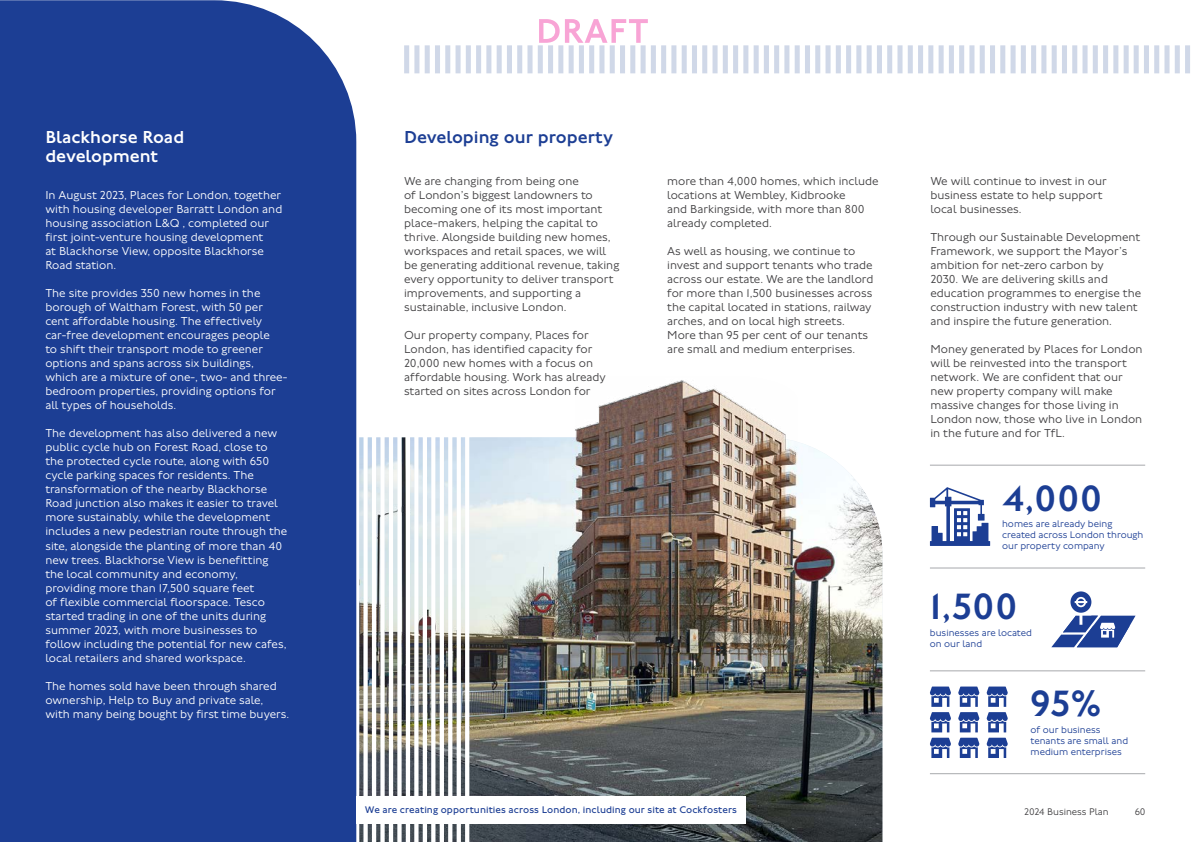
<style>
.page{position:relative;width:1191px;height:842px;background:#fff}
.page>*{position:absolute;margin:0;border:0;box-sizing:border-box;transform-origin:0 0}
.t1{font:500 38px "Johnston 100";letter-spacing:.005em;color:#1c3e94}
.t2{font:500 18px/19px "Johnston 100";color:#fff}
.t3{font:500 18px "Johnston 100";color:#1c3e94}
.t4{font:300 12px/14px "Johnston 100";color:#414042}
.t5{font:300 12px/14px "Johnston 100";color:#fff}
.t6{font:300 10px/11px "Johnston 100";color:#1c3e94}
.t7{font:10px "Johnston 100";letter-spacing:.005em;color:#1c3e94}
.t8{font:300 10px "Johnston 100";color:#414042}
</style>
<div class="page">
<img style="left:356px;top:437px;width:526px;height:405px">
<div style="left:0;top:0;width:356px;height:842px;background:#1c3e94"></div>
<div style="left:356px;top:796px;width:389px;height:28px;background:#fff"></div>
<svg style="left:929px;top:686px;width:22px;height:46px"></svg>
<svg style="left:958px;top:686px;width:21px;height:46px"></svg>
<svg style="left:986px;top:686px;width:22px;height:46px"></svg>
<svg style="left:930px;top:738px;width:21px;height:20px"></svg>
<svg style="left:958px;top:738px;width:21px;height:20px"></svg>
<svg style="left:986px;top:738px;width:22px;height:20px"></svg>
<hr style="left:930px;top:465px;width:215px;height:1px;background:#a7a9ac">
<hr style="left:930px;top:568px;width:215px;height:1px;background:#a7a9ac">
<hr style="left:930px;top:671px;width:215px;height:1px;background:#a7a9ac">
<hr style="left:930px;top:773px;width:215px;height:1px;background:#a7a9ac">
<svg style="left:930px;top:487px;width:60px;height:59px"></svg>
<svg style="left:1051px;top:591px;width:84px;height:56px"></svg>
<img style="left:574px;top:380px;width:225px;height:85px">
<svg style="left:404px;top:19px;width:786px;height:54px"></svg>
<h2 class="t2" style="left:45px;top:128px;width:140px">Blackhorse Road development</h2>
<p class="t5" style="left:45px;top:189px;width:238px">In August 2023, Places for London, together with housing developer Barratt London and housing association L&amp;Q , completed our first joint-venture housing development<br>at Blackhorse View, opposite Blackhorse Road station.</p>
<p class="t5" style="left:45px;top:287px;width:243px">The site provides 350 new homes in the borough of Waltham Forest, with 50 per cent affordable housing. The effectively car-free development encourages people<br>to shift their transport mode to greener options and spans across six buildings, which are a mixture of one-, two- and three&shy;bedroom properties, providing options for all types of households.</p>
<p class="t5" style="left:45px;top:427px;width:243px">The development has also delivered a new public cycle hub on Forest Road, close to the protected cycle route, along with 650 cycle parking spaces for residents. The transformation of the nearby Blackhorse Road junction also makes it easier to travel more sustainably, while the development includes a new pedestrian route through the site, alongside the planting of more than 40 new trees. Blackhorse View is benefitting the local community and economy, providing more than 17,500 square feet<br>of flexible commercial floorspace. Tesco started trading in one of the units during summer 2023, with more businesses to follow including the potential for new cafes, local retailers and shared workspace.</p>
<p class="t5" style="left:45px;top:679px;width:245px">The homes sold have been through shared ownership, Help to Buy and private sale, with many being bought by first time buyers.</p>
<h2 class="t3" style="left:404px;top:127px;width:210px">Developing our property</h2>
<p class="t4" style="left:404px;top:175px;width:217px">We are changing from being one<br>of London’s biggest landowners to becoming one of its most important place-makers, helping the capital to thrive. Alongside building new homes, workspaces and retail spaces, we will be generating additional revenue, taking every opportunity to deliver transport improvements, and supporting a sustainable, inclusive London.</p>
<p class="t4" style="left:404px;top:329px;width:203px">Our property company, Places for London, has identified capacity for 20,000 new homes with a focus on affordable housing. Work has already started on sites across London for</p>
<p class="t4" style="left:667px;top:175px;width:213px">more than 4,000 homes, which include locations at Wembley, Kidbrooke<br>and Barkingside, with more than 800 already completed.</p>
<p class="t4" style="left:667px;top:245px;width:208px">As well as housing, we continue to invest and support tenants who trade across our estate. We are the landlord for more than 1,500 businesses across the capital located in stations, railway arches, and on local high streets.<br>More than 95 per cent of our tenants are small and medium enterprises.</p>
<p class="t4" style="left:930px;top:175px;width:178px">We will continue to invest in our business estate to help support local businesses.</p>
<p class="t4" style="left:930px;top:231px;width:212px">Through our Sustainable Development Framework, we support the Mayor’s ambition for net-zero carbon by<br>2030. We are delivering skills and education programmes to energise the construction industry with new talent and inspire the future generation.</p>
<p class="t4" style="left:930px;top:343px;width:214px">Money generated by Places for London will be reinvested into the transport network. We are confident that our new property company will make massive changes for those living in London now, those who live in London in the future and for TfL.</p>
<h1 class="t1" style="left:1002px;top:477px;width:102px">4,000</h1>
<p class="t6" style="left:1002px;top:519px;width:143px">homes are already being created across London through our property company</p>
<h1 class="t1" style="left:930px;top:585px;width:89px">1,500</h1>
<p class="t6" style="left:930px;top:627px;width:104px">businesses are located on our land</p>
<h1 class="t1" style="left:1030px;top:683px;width:73px">95%</h1>
<p class="t6" style="left:1030px;top:724px;width:99px">of our business tenants are small and medium enterprises</p>
<p class="t7" style="left:365px;top:804px;width:374px">We are creating opportunities across London, including our site at Cockfosters</p>
<p class="t8" style="left:1024px;top:807px;width:86px">2024 Business Plan</p>
<p class="t8" style="left:1134px;top:807px;width:12px">60</p>
</div>
